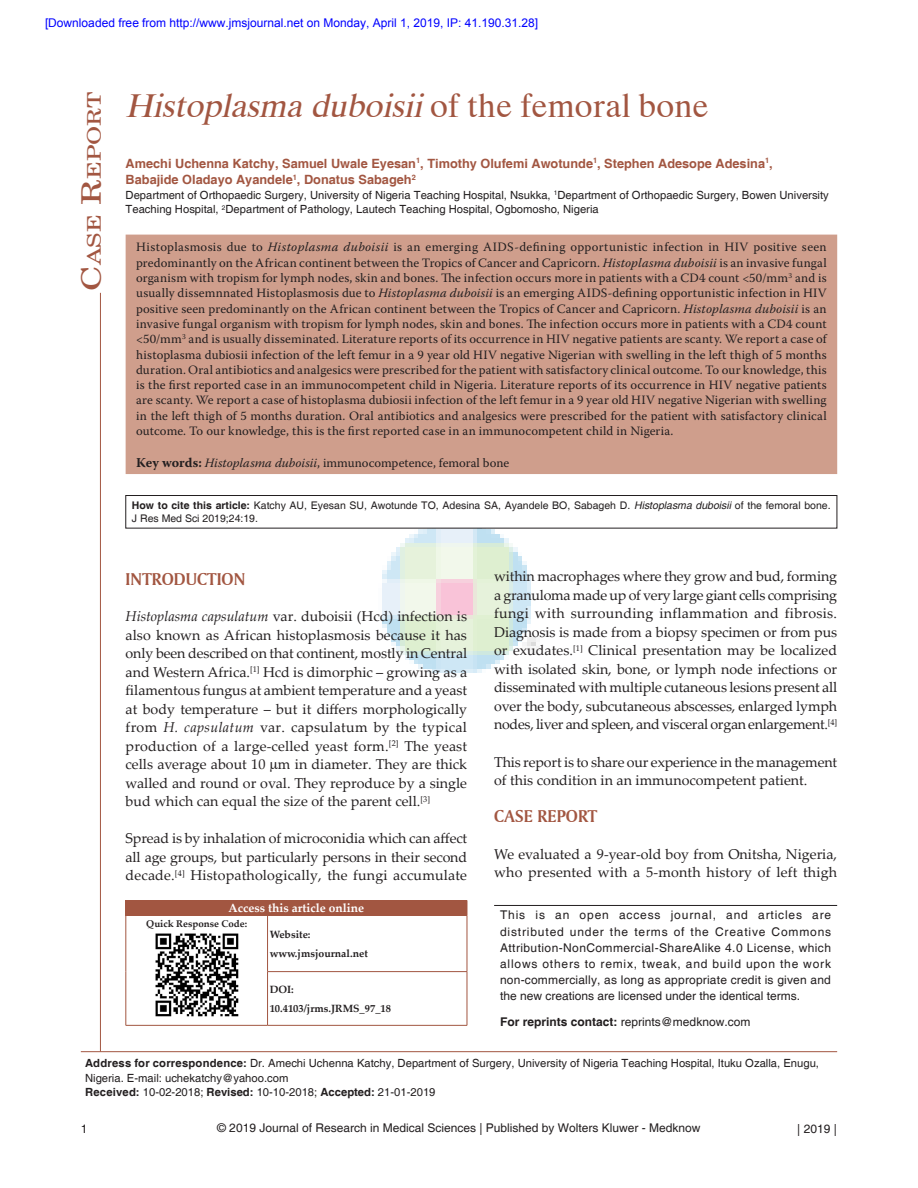
<style>
.page{position:relative;width:918px;height:1188px;background:#fff}
.page>*{position:absolute;margin:0;border:0;box-sizing:border-box;transform-origin:0 0}
.t1{font:italic 33px "Dutch 801 BT";color:#a25641}
.t2{font:18.9px "New Century Schlbk";color:#a25641;scale:1.3 1}
.t3{font:18px "Amerigo BT Bold A";color:#a25641}
.t4{font:14.25px/18.5px "Palatino Linotype";color:#231f20;text-align:justify}
.t5{font:12.75px/15.3px "Warnock Pro";letter-spacing:.005em;color:#231f20;text-align:justify}
.t6{font:700 12.75px/16.5px "Helvetica";color:#a25641}
.t7{font:12px/16.2px "Helvetica";color:#231f20;text-align:justify}
.t8{font:12px "Arial";color:#00f}
.t9{font:700 12px "Palatino Linotype";color:#fff}
.t10{font:11.25px/14.5px "Helvetica";color:#231f20}
.t11{font:10.5px/12.6px "Helvetica";color:#231f20}
.t12{font:700 10.5px/18.5px "Palatino Linotype";color:#231f20}
.t13{font:700 9.75px "Palatino Linotype";color:#231f20}
.s1{font-size:27px}
.s2{font-style:normal}
.s3{font-style:italic}
.s4{font-weight:700;font-size:13.5px}
.s5{font-weight:700}
</style>
<div class="page">
<img style="left:374px;top:528px;width:170px;height:145px">
<div style="left:126px;top:235px;width:710px;height:238px;background:#cf9e8c"></div>
<div style="left:126px;top:235px;width:711px;height:239px;border:2px solid #cf9e8c"></div>
<hr style="left:81px;top:1051px;width:756px;height:1px;background:#a25641">
<div style="left:126px;top:900px;width:341px;height:15px;background:#a25641"></div>
<svg style="left:467px;top:900px;width:1px;height:15px"></svg>
<hr style="left:126px;top:916px;width:1px;height:56px;background:#a25641">
<hr style="left:126px;top:972px;width:1px;height:53px;background:#a25641">
<hr style="left:126px;top:915px;width:142px;height:1px;background:#a25641">
<hr style="left:267px;top:916px;width:1px;height:55px;background:#a25641">
<hr style="left:268px;top:915px;width:199px;height:1px;background:#a25641">
<hr style="left:467px;top:916px;width:1px;height:55px;background:#a25641">
<hr style="left:126px;top:1025px;width:142px;height:1px;background:#a25641">
<hr style="left:267px;top:972px;width:1px;height:53px;background:#a25641">
<hr style="left:267px;top:971px;width:200px;height:1px;background:#a25641">
<hr style="left:467px;top:972px;width:1px;height:53px;background:#a25641">
<hr style="left:268px;top:1025px;width:199px;height:1px;background:#a25641">
<img style="left:155px;top:933px;width:84px;height:84px">
<div style="left:126px;top:495px;width:711px;height:33px;border:1px solid #231f20"></div>
<hr style="left:494px;top:905px;width:343px;height:1px;background:#231f20">
<hr style="left:100px;top:293px;width:1px;height:759px;background:#a25641">
<p class="t8" style="left:45px;top:16px;width:495px">[Downloaded free from http://www.jmsjournal.net on Monday, April 1, 2019, IP: 41.190.31.28]</p>
<h2 class="t2" style="left:83px;top:291px;width:154px;rotate:-90deg"><span class="s1">C</span>ase <span class="s1">R</span>eport</h2>
<h1 class="t1" style="left:126px;top:85px;width:585px">Histoplasma duboisii<span class="s2">o f t h e f e m o r a l b o n e</span></h1>
<p class="t6" style="left:126px;top:155px;width:649px">Amechi Uchenna Katchy, Samuel Uwale Eyesan<sup>1</sup>, Timothy Olufemi Awotunde<sup>1</sup>, Stephen Adesope Adesina<sup>1</sup>,<br>Babajide Oladayo Ayandele<sup>1</sup>, Donatus Sabageh<sup>2</sup></p>
<p class="t10" style="left:126px;top:188px;width:705px">Department of Orthopaedic Surgery, University of Nigeria Teaching Hospital, Nsukka, <sup>1</sup>Department of Orthopaedic Surgery, Bowen University<br>Teaching Hospital, <sup>2</sup>Department of Pathology, Lautech Teaching Hospital, Ogbomosho, Nigeria</p>
<p class="t5" style="left:136px;top:239px;width:692px">Histoplasmosis due to <span class="s3">Histoplasma duboisii</span> is an emerging AIDS-defining opportunistic infection in HIV positive seen predominantly on the African continent between the Tropics of Cancer and Capricorn. <span class="s3">Histoplasma duboisii</span> is an invasive fungal organism with tropism for lymph nodes, skin and bones. The infection occurs more in patients with a CD4 count &lt;50/mm<sup>3</sup> and is usually dissemnnated Histoplasmosis due to <span class="s3">Histoplasma duboisii</span> is an emerging AIDS-defining opportunistic infection in HIV positive seen predominantly on the African continent between the Tropics of Cancer and Capricorn. <span class="s3">Histoplasma duboisii</span> is an invasive fungal organism with tropism for lymph nodes, skin and bones. The infection occurs more in patients with a CD4 count &lt;50/mm<sup>3</sup> and is usually disseminated. Literature reports of its occurrence in HIV negative patients are scanty. We report a case of histoplasma dubiosii infection of the left femur in a 9 year old HIV negative Nigerian with swelling in the left thigh of 5 months duration. Oral antibiotics and analgesics were prescribed for the patient with satisfactory clinical outcome. To our knowledge, this is the first reported case in an immunocompetent child in Nigeria. Literature reports of its occurrence in HIV negative patients are scanty. We report a case of histoplasma dubiosii infection of the left femur in a 9 year old HIV negative Nigerian with swelling in the left thigh of 5 months duration. Oral antibiotics and analgesics were prescribed for the patient with satisfactory clinical outcome. To our knowledge, this is the first reported case in an immunocompetent child in Nigeria.</p>
<p class="t5" style="left:136px;top:455px;width:375px"><span class="s4">Key words:</span> <span class="s3">Histoplasma duboisii</span>, immunocompetence, femoral bone</p>
<p class="t11" style="left:132px;top:500px;width:700px"><span class="s5">How to cite this article:</span> Katchy AU, Eyesan SU, Awotunde TO, Adesina SA, Ayandele BO, Sabageh D. <span class="s3">Histoplasma duboisii</span> of the femoral bone.<br>J Res Med Sci 2019;24:19.</p>
<h3 class="t3" style="left:126px;top:567px;width:121px">INTRODUCTION</h3>
<p class="t4" style="left:126px;top:606px;width:343px"><span class="s3">Histoplasma capsulatum</span> var. duboisii (Hcd) infection is also known as African histoplasmosis because it has only been described on that continent, mostly in Central and Western Africa.<sup>[1]</sup> Hcd is dimorphic – growing as a filamentous fungus at ambient temperature and a yeast at body temperature – but it differs morphologically from <span class="s3">H. capsulatum</span> var. capsulatum by the typical production of a large‑celled yeast form.<sup>[2]</sup> The yeast cells average about 10 m in diameter. They are thick walled and round or oval. They reproduce by a single bud which can equal the size of the parent cell.<sup>[3]</sup></p>
<p class="t4" style="left:126px;top:829px;width:343px">Spread is by inhalation of microconidia which can affect all age groups, but particularly persons in their second decade.<sup>[4]</sup> Histopathologically, the fungi accumulate</p>
<p class="t9" style="left:229px;top:900px;width:137px">Access this article online</p>
<p class="t13" style="left:146px;top:917px;width:102px">Quick Response Code:</p>
<p class="t12" style="left:270px;top:925px;width:100px">Website: www.jmsjournal.net</p>
<p class="t12" style="left:270px;top:980px;width:123px">DOI:<br>10.4103/jrms.JRMS_97_18</p>
<p class="t4" style="left:494px;top:567px;width:345px">within macrophages where they grow and bud, forming a granuloma made up of very large giant cells comprising fungi with surrounding inflammation and fibrosis.<br>Diagnosis is made from a biopsy specimen or from pus or exudates.<sup>[1]</sup> Clinical presentation may be localized with isolated skin, bone, or lymph node infections or disseminated with multiple cutaneous lesions present all over the body, subcutaneous abscesses, enlarged lymph nodes, liver and spleen, and visceral organ enlargement.<sup>[4]</sup></p>
<p class="t4" style="left:494px;top:752px;width:345px">This report is to share our experience in the management of this condition in an immunocompetent patient.</p>
<h3 class="t3" style="left:494px;top:805px;width:105px">CASE REPORT</h3>
<p class="t4" style="left:494px;top:844px;width:345px">We evaluated a 9‑year‑old boy from Onitsha, Nigeria, who presented with a 5‑month history of left thigh</p>
<p class="t7" style="left:500px;top:907px;width:333px">This is an open access journal, and articles are distributed under the terms of the Creative Commons Attribution‑NonCommercial‑ShareAlike 4.0 License, which allows others to remix, tweak, and build upon the work non‑commercially, as long as appropriate credit is given and the new creations are licensed under the identical terms.</p>
<p class="t7" style="left:500px;top:1014px;width:252px"><span class="s5">For reprints contact:</span> reprints@medknow.com</p>
<p class="t10" style="left:85px;top:1056px;width:735px"><span class="s5">Address for correspondence:</span> Dr. Amechi Uchenna Katchy, Department of Surgery, University of Nigeria Teaching Hospital, Ituku Ozalla, Enugu,<br>Nigeria. E-mail: uchekatchy@yahoo.com<br><span class="s5">Received:</span> 10‑02‑2018; <span class="s5">Revised:</span> 10‑10‑2018; <span class="s5">Accepted:</span> 21-01-2019</p>
<p class="t7" style="left:81px;top:1122px;width:8px">1</p>
<p class="t7" style="left:217px;top:1121px;width:485px">© 2019 Journal of Research in Medical Sciences | Published by Wolters Kluwer - Medknow</p>
<p class="t7" style="left:797px;top:1121px;width:41px">| 2019 |</p>
</div>
